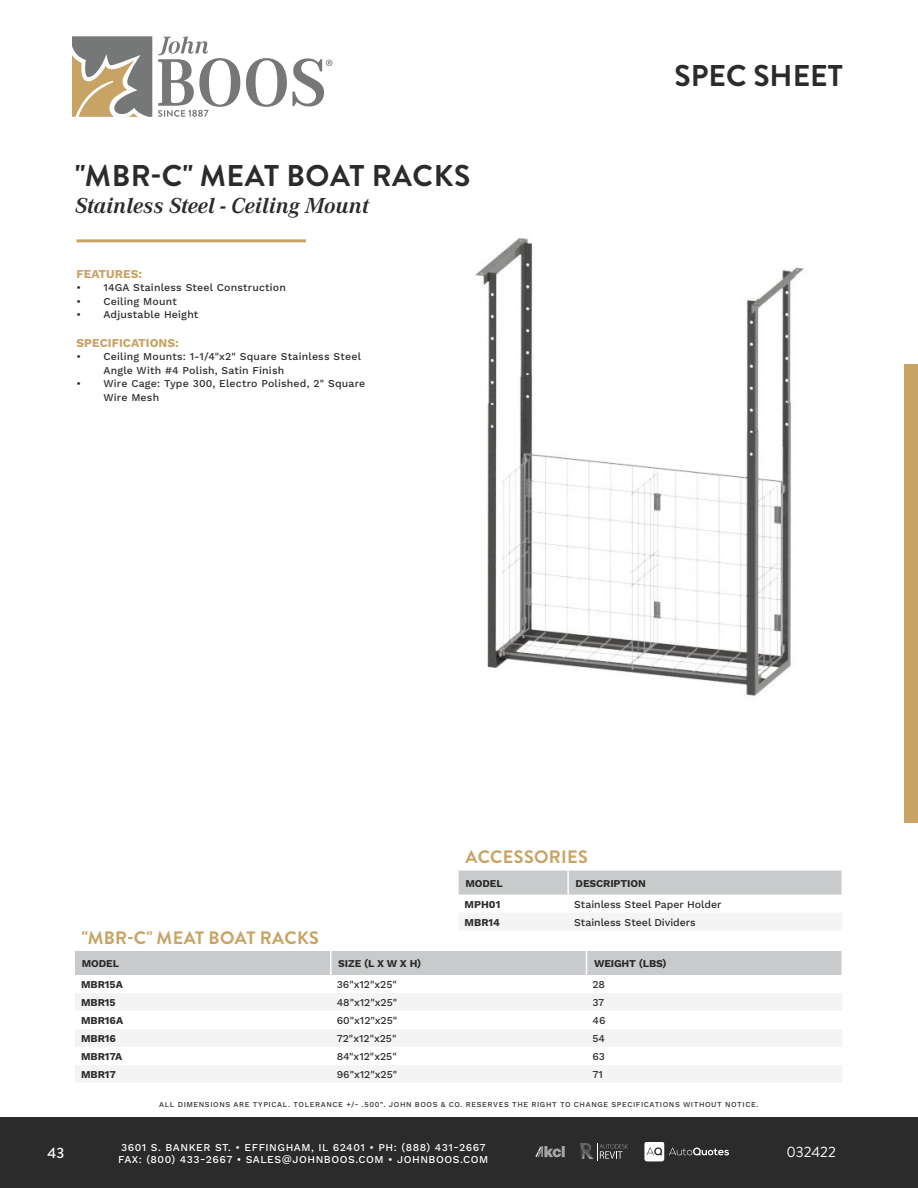
<style>
.page{position:relative;width:918px;height:1188px;background:#fff}
.page>*{position:absolute;margin:0;border:0;box-sizing:border-box;transform-origin:0 0}
.t1{font:700 30px "Brandon Grotesque";letter-spacing:.015em;color:#2b2b2b}
.t2{font:italic 700 22.5px "Corporate A";color:#2b2b2b}
.t3{font:700 18px "Brandon Grotesque";letter-spacing:.02em;color:#c7a365}
.t4{font:15px "Brandon Grotesque";color:#fff}
.t5{font:500 15px "Brandon Grotesque";color:#fff}
.BULLET_POINTS{font:700 12px "Work Sans";color:#c7a365}
.BULLET_POINTS-2{font:500 10.5px/13.5px "Work Sans";letter-spacing:.02em;color:#2b2b2b}
.t6{font:500 10.5px/12.6px "Work Sans";letter-spacing:.05em;color:#fff}
.TABLE_ROWS{font:700 10.5px "Work Sans";color:#2b2b2b}
.TABLE_ROWS-2{font:500 10.5px "Work Sans";color:#2b2b2b}
.BULLET_POINTS-3{font:500 10.5px "Work Sans";color:#2b2b2b}
.t7{font:500 7.5px "Work Sans";letter-spacing:.075em;color:#2b2b2b}
</style>
<div class="page">
<div style="left:0;top:1118px;width:918px;height:70px;background:#2b2b2b"></div>
<svg style="left:536px;top:1147px;width:29px;height:10px"></svg>
<svg style="left:644px;top:1142px;width:85px;height:19px"></svg>
<svg style="left:580px;top:1143px;width:48px;height:17px"></svg>
<svg style="left:72px;top:36px;width:80px;height:81px;background:#a49a86"></svg>
<svg style="left:158px;top:36px;width:82px;height:81px"></svg>
<svg style="left:246px;top:58px;width:86px;height:49px"></svg>
<div style="left:905px;top:365px;width:13px;height:458px;background:#c7a365"></div>
<hr style="left:76px;top:239px;width:230px;height:3px;background:#c7a365">
<img style="left:475px;top:238px;width:330px;height:458px">
<svg style="left:75px;top:993px;width:767px;height:90px;fill:#f4f4f4"></svg>
<svg style="left:75px;top:913px;width:767px;height:62px"></svg>
<svg style="left:459px;top:870px;width:383px;height:25px;background:#cbcccd"></svg>
<hr style="left:567px;top:871px;width:2px;height:24px;background:#fff">
<p class="t1" style="left:75px;top:155px;width:397px">"MBR-C" MEAT BOAT RACKS</p>
<p class="t2" style="left:75px;top:190px;width:296px">Stainless Steel - Ceiling Mount</p>
<p class="BULLET_POINTS" style="left:76px;top:267px;width:67px">FEATURES:</p>
<p class="BULLET_POINTS-2" style="left:76px;top:282px;width:211px">• 14GA Stainless Steel Construction</p>
<p class="BULLET_POINTS-2" style="left:76px;top:295px;width:102px">• Ceiling Mount</p>
<p class="BULLET_POINTS-2" style="left:76px;top:309px;width:123px">• Adjustable Height</p>
<p class="BULLET_POINTS" style="left:76px;top:336px;width:104px">SPECIFICATIONS:</p>
<p class="BULLET_POINTS-2" style="left:103px;top:351px;width:259px;text-indent:-27px">• Ceiling Mounts: 1-1/4"x2" Square Stainless Steel<br>Angle With #4 Polish, Satin Finish</p>
<p class="BULLET_POINTS-2" style="left:103px;top:378px;width:263px;text-indent:-27px">• Wire Cage: Type 300, Electro Polished, 2" Square<br>Wire Mesh</p>
<h1 class="t1" style="left:675px;top:55px;width:170px">SPEC SHEET</h1>
<p class="t3" style="left:466px;top:844px;width:124px">ACCESSORIES</p>
<p class="TABLE_ROWS" style="left:465px;top:877px;width:39px">MODEL</p>
<p class="TABLE_ROWS" style="left:576px;top:877px;width:72px">DESCRIPTION</p>
<p class="TABLE_ROWS" style="left:465px;top:898px;width:37px">MPH01</p>
<p class="BULLET_POINTS-3" style="left:574px;top:898px;width:149px">Stainless Steel Paper Holder</p>
<p class="TABLE_ROWS" style="left:465px;top:916px;width:37px">MBR14</p>
<p class="BULLET_POINTS-3" style="left:574px;top:916px;width:123px">Stainless Steel Dividers</p>
<p class="t3" style="left:82px;top:925px;width:239px">"MBR-C" MEAT BOAT RACKS</p>
<p class="TABLE_ROWS" style="left:82px;top:957px;width:39px">MODEL</p>
<p class="TABLE_ROWS" style="left:338px;top:957px;width:85px">SIZE (L X W X H)</p>
<p class="TABLE_ROWS" style="left:594px;top:957px;width:74px">WEIGHT (LBS)</p>
<p class="TABLE_ROWS" style="left:81px;top:978px;width:43px">MBR15A</p>
<p class="TABLE_ROWS-2" style="left:337px;top:978px;width:62px">36"x12"x25"</p>
<p class="TABLE_ROWS-2" style="left:592px;top:978px;width:14px">28</p>
<p class="TABLE_ROWS" style="left:81px;top:996px;width:36px">MBR15</p>
<p class="TABLE_ROWS-2" style="left:337px;top:996px;width:62px">48"x12"x25"</p>
<p class="TABLE_ROWS-2" style="left:592px;top:996px;width:13px">37</p>
<p class="TABLE_ROWS" style="left:81px;top:1014px;width:44px">MBR16A</p>
<p class="TABLE_ROWS-2" style="left:337px;top:1014px;width:62px">60"x12"x25"</p>
<p class="TABLE_ROWS-2" style="left:592px;top:1014px;width:15px">46</p>
<p class="TABLE_ROWS" style="left:81px;top:1032px;width:37px">MBR16</p>
<p class="TABLE_ROWS-2" style="left:337px;top:1032px;width:61px">72"x12"x25"</p>
<p class="TABLE_ROWS-2" style="left:592px;top:1032px;width:14px">54</p>
<p class="TABLE_ROWS" style="left:81px;top:1050px;width:43px">MBR17A</p>
<p class="TABLE_ROWS-2" style="left:337px;top:1050px;width:62px">84"x12"x25"</p>
<p class="TABLE_ROWS-2" style="left:592px;top:1050px;width:14px">63</p>
<p class="TABLE_ROWS" style="left:81px;top:1068px;width:37px">MBR17</p>
<p class="TABLE_ROWS-2" style="left:337px;top:1068px;width:62px">96"x12"x25"</p>
<p class="TABLE_ROWS-2" style="left:592px;top:1068px;width:12px">71</p>
<p class="t7" style="left:159px;top:1100px;width:601px">ALL DIMENSIONS ARE TYPICAL. TOLERANCE +/- .500". JOHN BOOS &amp; CO. RESERVES THE RIGHT TO CHANGE SPECIFICATIONS WITHOUT NOTICE.</p>
<h3 class="t5" style="left:48px;top:1143px;width:18px">43</h3>
<p class="t6" style="left:118px;top:1141px;width:372px">3601 S. BANKER ST. • EFFINGHAM, IL 62401 • PH: (888) 431-2667<br>FAX: (800) 433-2667 • SALES@JOHNBOOS.COM • JOHNBOOS.COM</p>
<p class="t4" style="left:786px;top:1142px;width:51px">032422</p>
</div>
